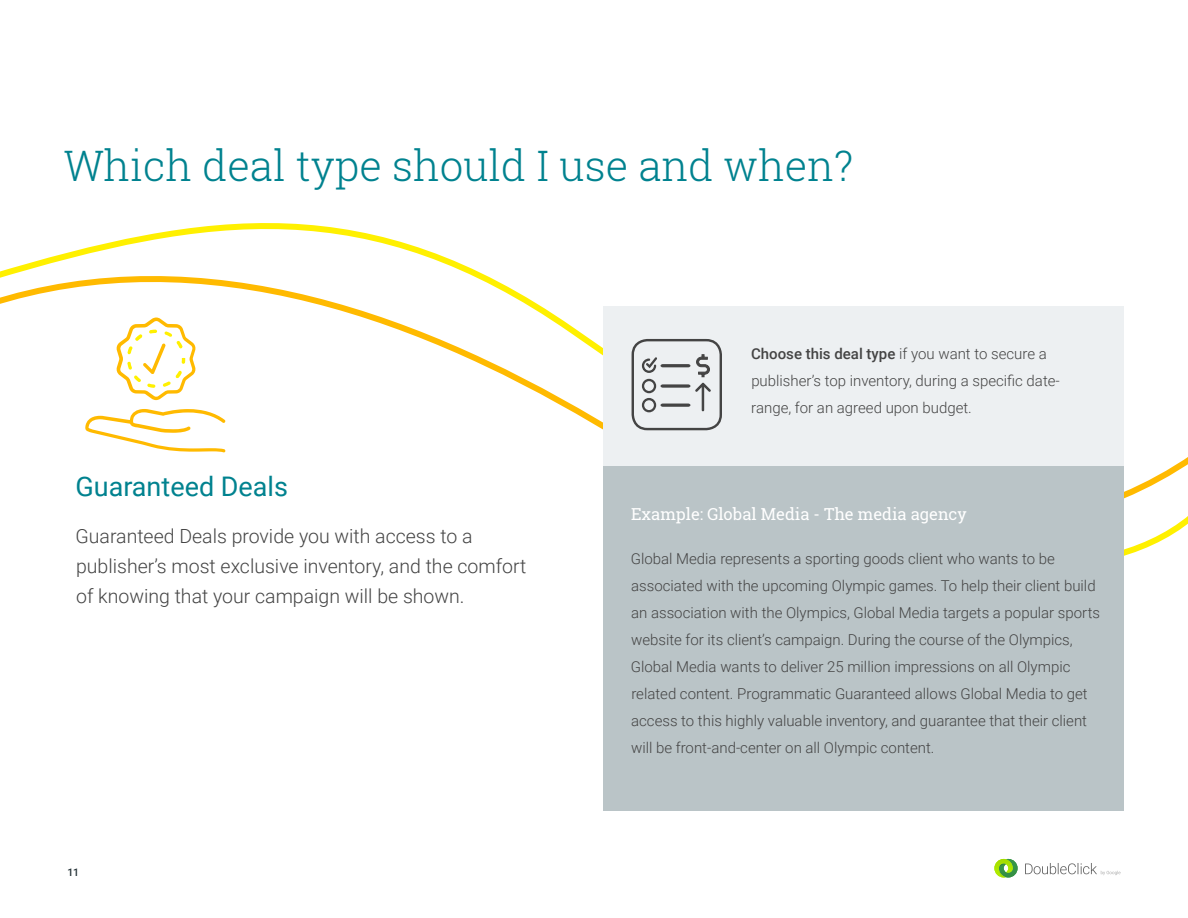
<style>
.page{position:relative;width:1188px;height:918px;background:#fff}
.page>*{position:absolute;margin:0;border:0;box-sizing:border-box;transform-origin:0 0}
.t1{font:300 42px "Roboto Slab";color:#00828f}
.t2{font:27px "Roboto";color:#00828f}
.t3{font:300 19.5px/30px "Roboto";color:#444}
.t4{font:16.5px "Roboto Slab";color:#fff}
.t5{font:300 15px/27px "Roboto";color:#444}
.t6{font:500 10.5px "Roboto";color:#263338}
.s1{font-weight:500}
</style>
<div class="page">
<svg style="left:1025px;top:863px;width:95px;height:12px"></svg>
<svg style="left:994px;top:859px;width:24px;height:19px"></svg>
<svg style="left:0;top:223px;width:1188px;height:375px"></svg>
<div style="left:603px;top:306px;width:520px;height:160px;background:#edf0f2"></div>
<div style="left:603px;top:466px;width:520px;height:345px;background:#bac4c7"></div>
<svg style="left:85px;top:409px;width:141px;height:43px"></svg>
<svg style="left:116px;top:318px;width:80px;height:82px"></svg>
<svg style="left:642px;top:354px;width:69px;height:58px"></svg>
<div style="left:632px;top:339px;width:90px;height:91px;border:2px solid #444;border-radius:15px"></div>
<h1 class="t1" style="left:64px;top:137px;width:791px">Which deal type should I use and when?</h1>
<h2 class="t2" style="left:75px;top:468px;width:214px">Guaranteed Deals</h2>
<h3 class="t3" style="left:76px;top:521px;width:452px">Guaranteed Deals provide you with access to a publisher’s most exclusive inventory, and the comfort of knowing that your campaign will be shown.</h3>
<p class="t6" style="left:68px;top:865px;width:13px">11</p>
<p class="t5" style="left:751px;top:340px;width:310px"><span class="s1">Choose this deal type</span> if you want to secure a publisher’s top inventory, during a specific date&shy;range, for an agreed upon budget.</p>
<p class="t4" style="left:631px;top:503px;width:337px">Example: Global Media - The media agency</p>
<p class="t5" style="left:631px;top:545px;width:471px">Global Media represents a sporting goods client who wants to be associated with the upcoming Olympic games. To help their client build an association with the Olympics, Global Media targets a popular sports website for its client’s campaign. During the course of the Olympics, Global Media wants to deliver 25 million impressions on all Olympic related content. Programmatic Guaranteed allows Global Media to get access to this highly valuable inventory, and guarantee that their client will be front-and-center on all Olympic content.</p>
</div>
